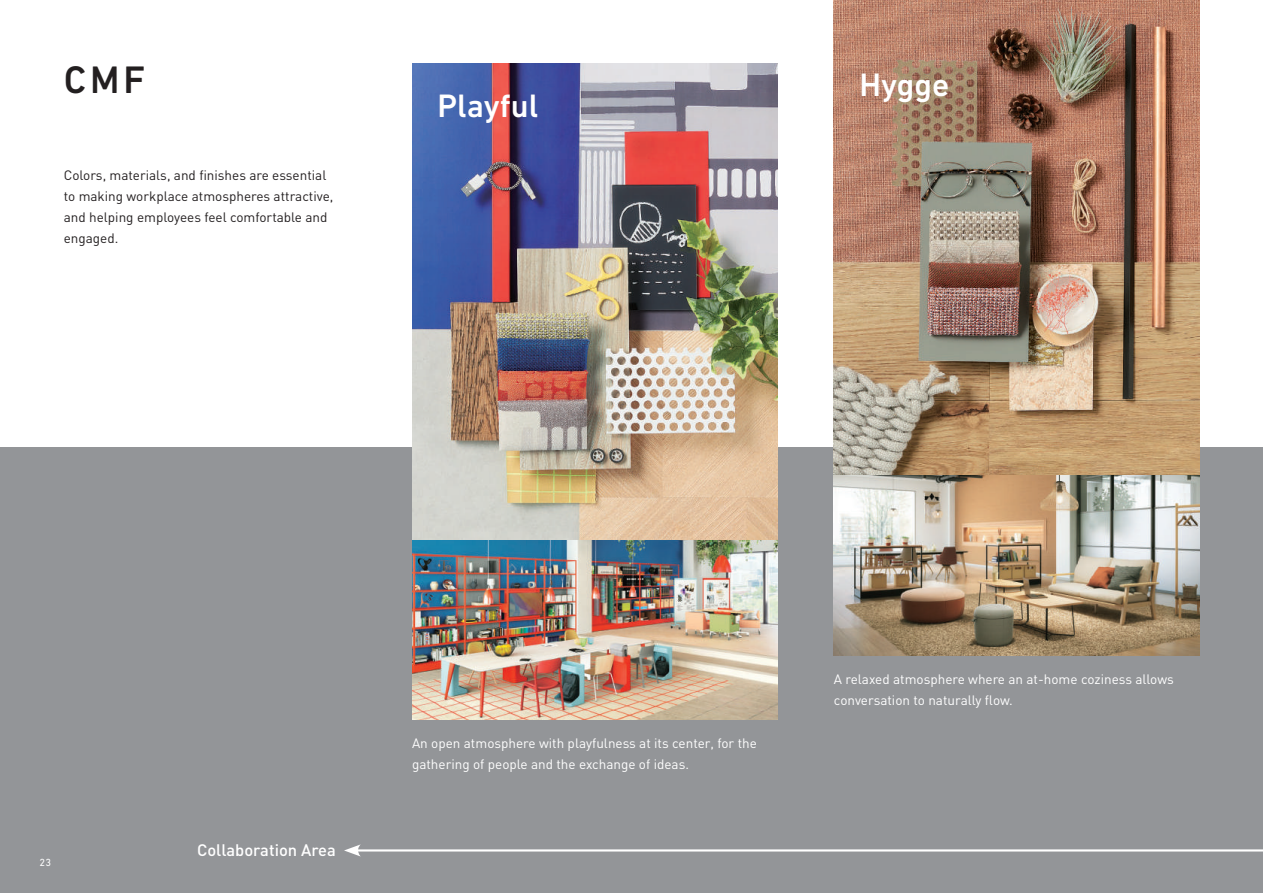
<style>
.page{position:relative;width:1263px;height:893px;background:#939598}
.page>*{position:absolute;margin:0;border:0;box-sizing:border-box;transform-origin:0 0}
.t1{font:500 39px "DIN Next LT Pro";color:#231f20}
.t2{font:500 33px "DIN Next LT Pro";color:#fff}
.t3{font:500 16.5px "DIN";color:#fff}
.t4{font:13.5px/21px "DIN";color:#fff}
.t5{font:13.5px/21px "DIN";color:#231f20}
.t6{font:10.5px "DIN Next LT Pro";color:#fff}
</style>
<div class="page">
<div style="left:0;top:0;width:1263px;height:446px;background:#fff"></div>
<img style="left:412px;top:64px;width:365px;height:655px">
<img style="left:834px;top:0;width:365px;height:656px">
<hr style="left:355px;top:849px;width:908px;height:2px;background:#fff">
<svg style="left:344px;top:844px;width:17px;height:12px"></svg>
<h1 class="t1" style="left:64px;top:57px;width:83px">CMF</h1>
<p class="t5" style="left:64px;top:165px;width:271px">Colors, materials, and finishes are essential to making workplace atmospheres attractive, and helping employees feel comfortable and engaged.</p>
<h2 class="t2" style="left:438px;top:87px;width:102px">Playful</h2>
<h2 class="t2" style="left:859px;top:65px;width:92px">Hygge</h2>
<p class="t6" style="left:40px;top:856px;width:13px">23</p>
<p class="t3" style="left:197px;top:840px;width:140px">Collaboration Area</p>
<p class="t4" style="left:412px;top:732px;width:346px">An open atmosphere with playfulness at its center, for the gathering of people and the exchange of ideas.</p>
<p class="t4" style="left:834px;top:668px;width:341px">A relaxed atmosphere where an at-home coziness allows conversation to naturally flow.</p>
</div>
